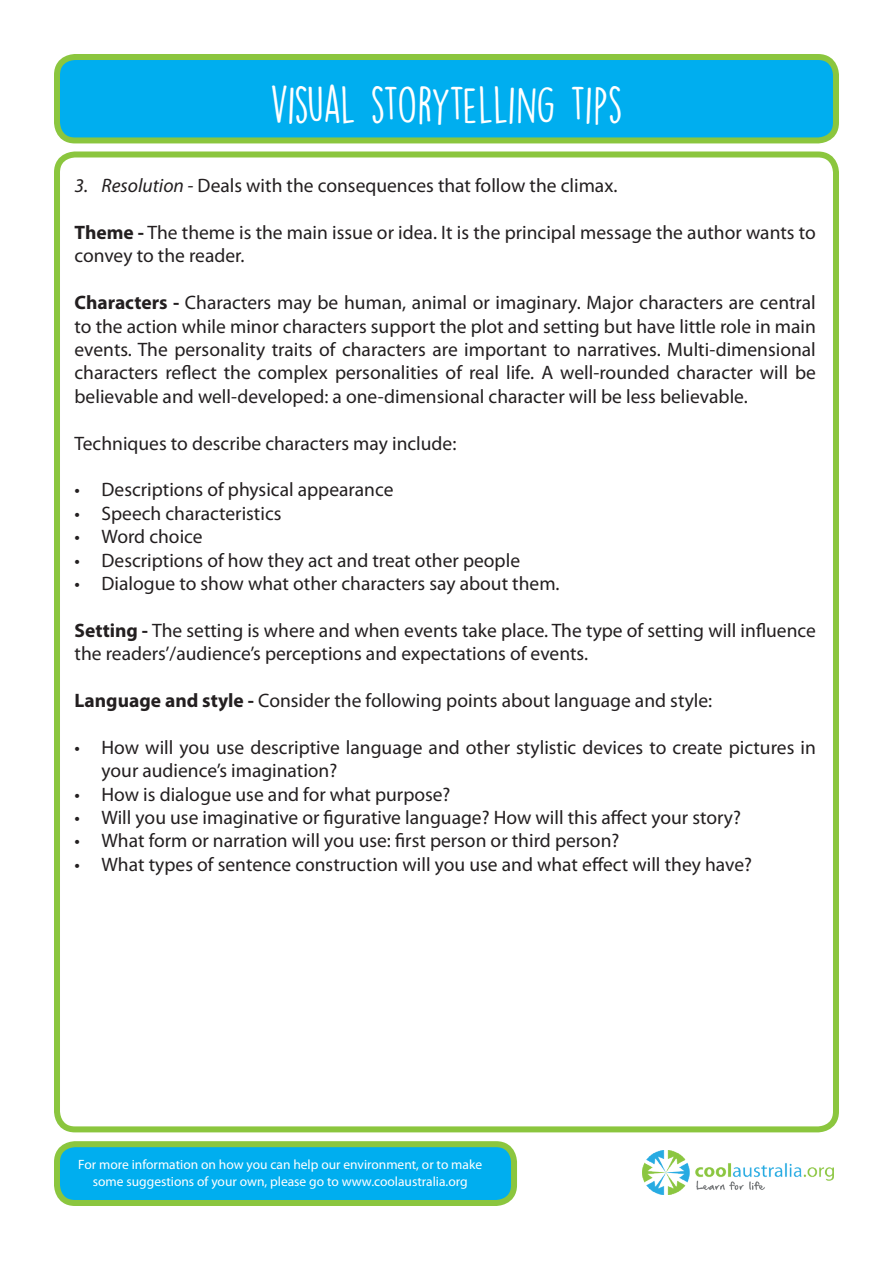
<style>
.page{position:relative;width:893px;height:1263px;background:#fff}
.page>*{position:absolute;margin:0;border:0;box-sizing:border-box;transform-origin:0 0}
.t1{font:46.5px "DK Lemon Yellow Sun";letter-spacing:-.03em;color:#fff}
.t2{font:19.5px/23.4px "Myriad Pro";color:#231f20}
.t3{font:13.5px/16.2px "Myriad Pro";color:#fff;text-align:center}
.s1{font-style:italic}
.s2{font-weight:700}
</style>
<div class="page">
<div style="left:54px;top:151px;width:785px;height:981px;border:6px solid #8bc63e;border-radius:18px"></div>
<div style="left:57px;top:57px;width:779px;height:83px;background:#00aeef;border-radius:18px"></div>
<div style="left:54px;top:54px;width:785px;height:89px;border:6px solid #8bc63e;border-radius:18px"></div>
<div style="left:57px;top:1144px;width:457px;height:59px;background:#00aeef;border-radius:18px"></div>
<div style="left:54px;top:1141px;width:463px;height:65px;border:6px solid #8bc63e;border-radius:18px"></div>
<img style="left:643px;top:1150px;width:191px;height:45px">
<h1 class="t1" style="left:270px;top:77px;width:355px">VISUAL STORYTELLING TIPS</h1>
<p class="t2" style="left:75px;top:174px;width:544px"><span class="s1">3. Resolution -</span> Deals with the consequences that follow the climax.</p>
<p class="t2" style="left:75px;top:220px;width:743px"><span class="s2">Theme -</span> The theme is the main issue or idea. It is the principal message the author wants to convey to the reader.</p>
<p class="t2" style="left:75px;top:291px;width:743px;text-align:justify"><span class="s2">Characters -</span> Characters may be human, animal or imaginary. Major characters are central to the action while minor characters support the plot and setting but have little role in main events. The personality traits of characters are important to narratives. Multi-dimensional characters reflect the complex personalities of real life. A well-rounded character will be believable and well-developed: a one-dimensional character will be less believable.</p>
<p class="t2" style="left:75px;top:431px;width:383px">Techniques to describe characters may include:</p>
<p class="t2" style="left:75px;top:478px;width:320px">• Descriptions of physical appearance</p>
<p class="t2" style="left:75px;top:501px;width:208px">• Speech characteristics</p>
<p class="t2" style="left:75px;top:525px;width:130px">• Word choice</p>
<p class="t2" style="left:75px;top:548px;width:447px">• Descriptions of how they act and treat other people</p>
<p class="t2" style="left:75px;top:571px;width:487px">• Dialogue to show what other characters say about them.</p>
<p class="t2" style="left:75px;top:618px;width:743px"><span class="s2">Setting -</span> The setting is where and when events take place. The type of setting will influence the readers’/audience’s perceptions and expectations of events.</p>
<p class="t2" style="left:75px;top:688px;width:639px"><span class="s2">Language and style -</span> Consider the following points about language and style:</p>
<p class="t2" style="left:102px;top:735px;width:716px;text-indent:-27px">• How will you use descriptive language and other stylistic devices to create pictures in your audience’s imagination?</p>
<p class="t2" style="left:75px;top:782px;width:377px">• How is dialogue use and for what purpose?</p>
<p class="t2" style="left:75px;top:805px;width:668px">• Will you use imaginative or figurative language? How will this affect your story?</p>
<p class="t2" style="left:75px;top:829px;width:546px">• What form or narration will you use: first person or third person?</p>
<p class="t2" style="left:75px;top:852px;width:679px">• What types of sentence construction will you use and what effect will they have?</p>
<p class="t3" style="left:78px;top:1156px;width:405px">For more information on how you can help our environment, or to make some suggestions of your own, please go to www.coolaustralia.org</p>
</div>
